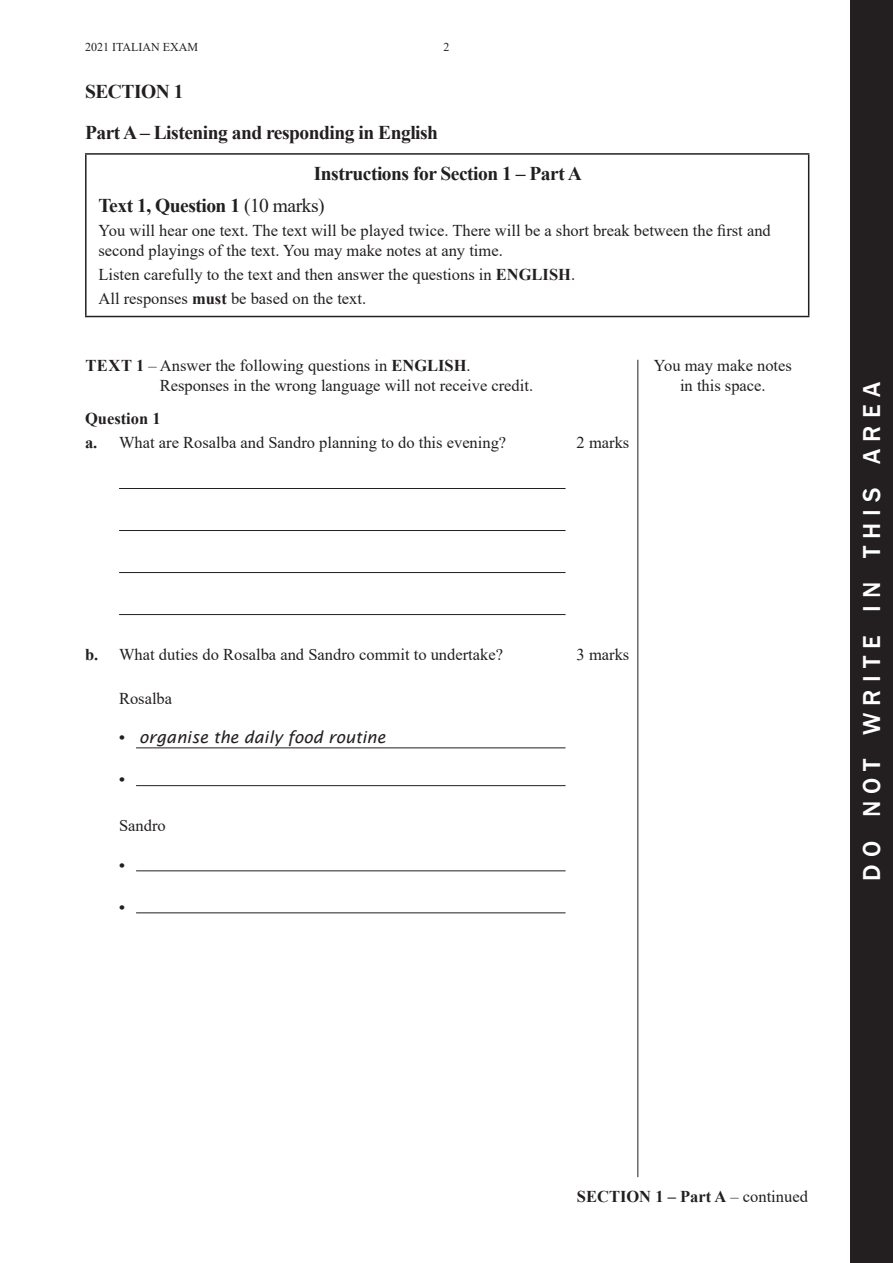
<style>
.page{position:relative;width:893px;height:1263px;background:#fff}
.page>*{position:absolute;margin:0;border:0;box-sizing:border-box;transform-origin:0 0}
.t1{font:500 25.2px "Franklin Gothic";letter-spacing:.285em;color:#fff}
.t2{font:700 19.5px "Times New Roman";letter-spacing:-.025em;color:#231f20}
.t3{font:16.5px/19.8px "Times New Roman";color:#231f20}
.t4{font:italic 16.5px "Lucida Sans";color:#231f20}
.t5{font:700 16.5px "Times New Roman";color:#231f20}
.t6{font:12px "Times New Roman";color:#231f20}
.s1{font-weight:400}
.s2{font-weight:700}
.s3{font-family:"Times New Roman";font-weight:700;font-style:normal}
</style>
<div class="page">
<div style="left:850px;top:0;width:43px;height:1263px;background:#231f20"></div>
<hr style="left:638px;top:360px;width:1px;height:817px;background:#231f20">
<hr style="left:85px;top:153px;width:724px;height:2px;background:#231f20">
<hr style="left:85px;top:155px;width:2px;height:161px;background:#231f20">
<hr style="left:808px;top:155px;width:1px;height:161px;background:#231f20">
<hr style="left:85px;top:316px;width:724px;height:1px;background:#231f20">
<hr style="left:119px;top:488px;width:447px;height:1px;background:#231f20">
<hr style="left:119px;top:530px;width:447px;height:1px;background:#231f20">
<hr style="left:119px;top:572px;width:447px;height:1px;background:#231f20">
<hr style="left:119px;top:614px;width:447px;height:1px;background:#231f20">
<hr style="left:136px;top:748px;width:430px;height:1px;background:#231f20">
<hr style="left:136px;top:785px;width:430px;height:1px;background:#231f20">
<hr style="left:136px;top:870px;width:430px;height:1px;background:#231f20">
<hr style="left:136px;top:912px;width:430px;height:1px;background:#231f20">
<p class="t6" style="left:85px;top:38px;width:115px">2021 ITALIAN EXAM</p>
<p class="t6" style="left:443px;top:38px;width:7px">2</p>
<p class="t2" style="left:85px;top:78px;width:100px">SECTION 1</p>
<p class="t2" style="left:85px;top:118px;width:355px">Part A – Listening and responding in English</p>
<p class="t2" style="left:314px;top:159px;width:269px">Instructions for Section 1 – Part A</p>
<p class="t2" style="left:99px;top:191px;width:228px">Text 1, Question 1 <span class="s1">(10 marks)</span></p>
<p class="t3" style="left:99px;top:220px;width:674px">You will hear one text. The text will be played twice. There will be a short break between the first and second playings of the text. You may make notes at any time.</p>
<p class="t3" style="left:99px;top:262px;width:478px;line-height:24px">Listen carefully to the text and then answer the questions in <span class="s2">ENGLISH</span>.<br>All responses <span class="s2">must</span> be based on the text.</p>
<p class="t3" style="left:160px;top:355px;width:375px;text-indent:-74px"><span class="s2">Te xt 1</span> – Answer the following questions in <span class="s2">ENGLISH</span>.<br>Responses in the wrong language will not receive credit.</p>
<p class="t3" style="left:85px;top:406px;width:423px;line-height:24px"><span class="s2">Question 1<br>a.</span> What are Rosalba and Sandro planning to do this evening?</p>
<p class="t3" style="left:577px;top:432px;width:54px">2 marks</p>
<p class="t3" style="left:654px;top:355px;width:140px;text-align:center">You may make notes in this space.</p>
<p class="t3" style="left:85px;top:644px;width:420px"><span class="s2">b.</span> What duties do Rosalba and Sandro commit to undertake?</p>
<p class="t3" style="left:577px;top:644px;width:54px">3 marks</p>
<p class="t3" style="left:119px;top:687px;width:55px">Rosalba</p>
<p class="t4" style="left:119px;top:728px;width:268px"><span class="s3">•</span> organise the daily food routine</p>
<p class="t5" style="left:119px;top:768px;width:7px">•</p>
<p class="t3" style="left:119px;top:815px;width:48px">Sandro</p>
<p class="t5" style="left:119px;top:853px;width:7px">•</p>
<p class="t5" style="left:119px;top:895px;width:7px">•</p>
<h1 class="t1" style="left:856px;top:881px;width:500px;rotate:-90deg">do not write in this area</h1>
<p class="t5" style="left:577px;top:1185px;width:232px">SECTION 1 – Part A <span class="s1">– continued</span></p>
</div>
